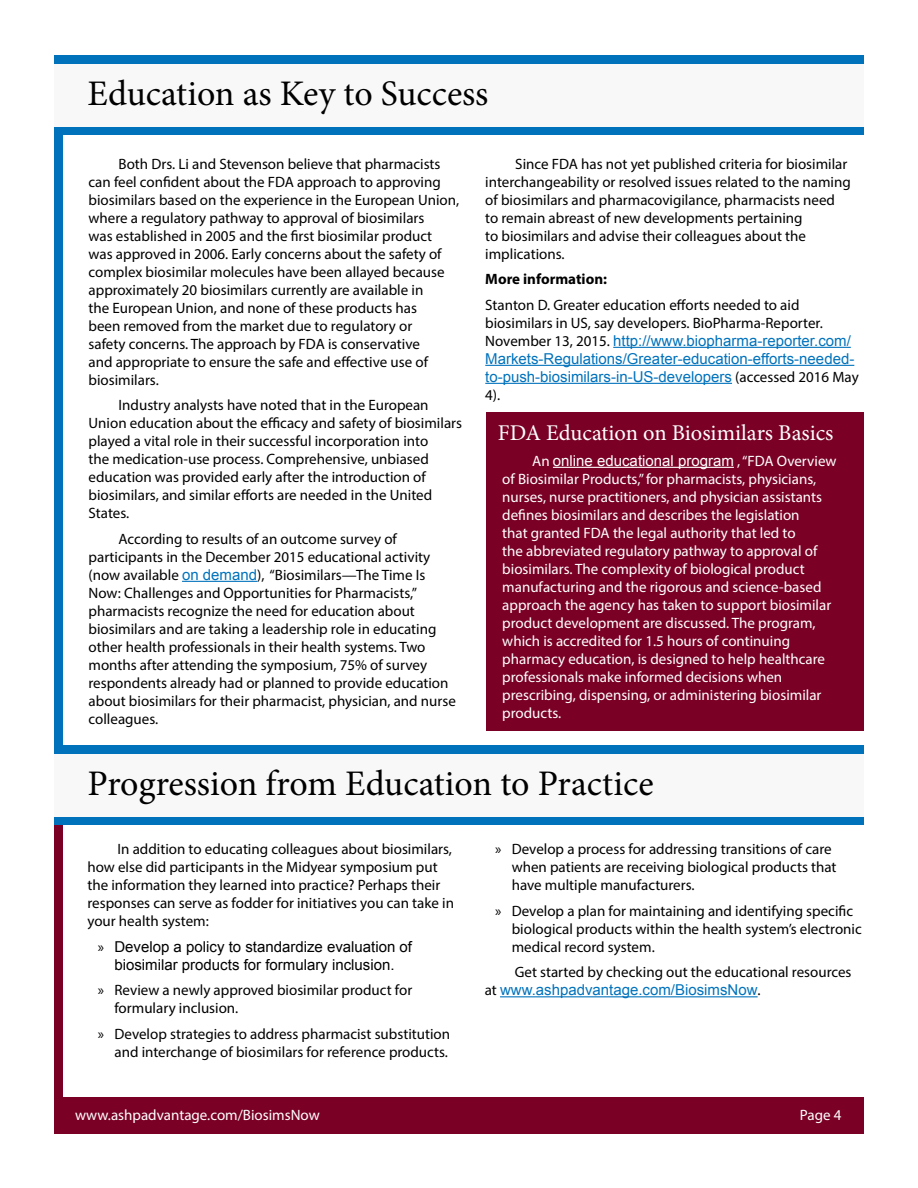
<style>
.page{position:relative;width:918px;height:1188px;background:#fff}
.page>*{position:absolute;margin:0;border:0;box-sizing:border-box;transform-origin:0 0}
.t1{font:36px "Minion Pro";color:#000}
.t2{font:22.5px "Minion Pro";color:#fff}
.t3{font:15px/18px "Myriad Pro";color:#000}
.t4{font:15px/18px "Myriad Pro";color:#fff}
.t5{font:15px/18px "Arial";color:#0072bc}
.t6{font:15px/18px "Arial";color:#000;text-align:center}
.t7{font:15px "Arial";color:#fff}
.t8{font:700 15px "Myriad Pro";color:#000}
.s1{font-family:"Arial";color:#0072bc}
.s2{font-family:"Myriad Pro";color:#000}
.s3{font-family:"Myriad Pro"}
</style>
<div class="page">
<div style="left:54px;top:1097px;width:810px;height:37px;background:#7a0026"></div>
<div style="left:54px;top:135px;width:9px;height:610px;background:#0072bc"></div>
<div style="left:54px;top:126px;width:810px;height:9px;background:#0072bc"></div>
<div style="left:54px;top:64px;width:810px;height:62px;background:#f8f8f8"></div>
<hr style="left:182px;top:581px;width:75px;height:1px;background:#0072bc">
<hr style="left:613px;top:347px;width:238px;height:1px;background:#0072bc">
<hr style="left:485px;top:365px;width:369px;height:1px;background:#0072bc">
<hr style="left:485px;top:383px;width:247px;height:1px;background:#0072bc">
<div style="left:54px;top:55px;width:810px;height:9px;background:#0072bc"></div>
<div style="left:486px;top:412px;width:378px;height:318px;background:#7a0026"></div>
<hr style="left:553px;top:467px;width:181px;height:1px;background:#fff">
<div style="left:54px;top:816px;width:810px;height:9px;background:#0072bc"></div>
<div style="left:54px;top:754px;width:810px;height:62px;background:#f8f8f8"></div>
<div style="left:54px;top:745px;width:810px;height:9px;background:#0072bc"></div>
<hr style="left:500px;top:996px;width:258px;height:1px;background:#0072bc">
<div style="left:54px;top:825px;width:9px;height:272px;background:#7a0026"></div>
<h1 class="t1" style="left:87px;top:70px;width:403px">Education as Key to Success</h1>
<p class="t3" style="left:89px;top:154px;width:372px;text-indent:30px">Both Drs. Li and Stevenson believe that pharmacists can feel confident about the FDA approach to approving biosimilars based on the experience in the European Union, where a regulatory pathway to approval of biosimilars<br>was established in 2005 and the first biosimilar product was approved in 2006. Early concerns about the safety of complex biosimilar molecules have been allayed because approximately 20 biosimilars currently are available in<br>the European Union, and none of these products has<br>been removed from the market due to regulatory or<br>safety concerns. The approach by FDA is conservative<br>and appropriate to ensure the safe and effective use of biosimilars.</p>
<p class="t3" style="left:89px;top:396px;width:375px;text-indent:30px">Industry analysts have noted that in the European Union education about the efficacy and safety of biosimilars played a vital role in their successful incorporation into<br>the medication-use process. Comprehensive, unbiased education was provided early after the introduction of biosimilars, and similar efforts are needed in the United States.</p>
<p class="t3" style="left:89px;top:529px;width:369px;text-indent:30px">According to results of an outcome survey of participants in the December 2015 educational activity (now available <span class="s1">on demand</span>), “Biosimilars—The Time Is Now: Challenges and Opportunities for Pharmacists,” pharmacists recognize the need for education about biosimilars and are taking a leadership role in educating other health professionals in their health systems. Two months after attending the symposium, 75% of survey respondents already had or planned to provide education about biosimilars for their pharmacist, physician, and nurse colleagues.</p>
<p class="t3" style="left:485px;top:154px;width:367px;text-indent:30px">Since FDA has not yet published criteria for biosimilar interchangeability or resolved issues related to the naming of biosimilars and pharmacovigilance, pharmacists need to remain abreast of new developments pertaining<br>to biosimilars and advise their colleagues about the implications.</p>
<p class="t8" style="left:485px;top:269px;width:123px">More information:</p>
<p class="t3" style="left:485px;top:295px;width:339px">Stanton D. Greater education efforts needed to aid biosimilars in US, say developers. BioPharma-Reporter.</p>
<p class="t5" style="left:485px;top:332px;width:375px"><span class="s2">November 13, 2015.</span> http://www.biopharma-reporter.com/<br>Markets-Regulations/Greater-education-efforts-needed&shy;to-push-biosimilars-in-US-developers <span class="s2">(accessed 2016 May</span></p>
<p class="t3" style="left:485px;top:385px;width:17px">4).</p>
<h2 class="t2" style="left:498px;top:417px;width:337px">FDA Education on Biosimilars Basics</h2>
<p class="t7" style="left:532px;top:451px;width:306px"><span class="s3">An</span> online educational program <span class="s3">, “FDA Overview</span></p>
<p class="t4" style="left:502px;top:469px;width:330px">of Biosimilar Products,” for pharmacists, physicians, nurses, nurse practitioners, and physician assistants defines biosimilars and describes the legislation<br>that granted FDA the legal authority that led to<br>the abbreviated regulatory pathway to approval of biosimilars. The complexity of biological product manufacturing and the rigorous and science-based approach the agency has taken to support biosimilar product development are discussed. The program, which is accredited for 1.5 hours of continuing pharmacy education, is designed to help healthcare professionals make informed decisions when prescribing, dispensing, or administering biosimilar products.</p>
<h1 class="t1" style="left:87px;top:760px;width:568px">Progression from Education to Practice</h1>
<p class="t3" style="left:87px;top:840px;width:368px;text-indent:30px">In addition to educating colleagues about biosimilars, how else did participants in the Midyear symposium put the information they learned into practice? Perhaps their responses can serve as fodder for initiatives you can take in your health system:</p>
<p class="t6" style="left:98px;top:938px;width:316px"><span class="s3">»</span> Develop a policy to standardize evaluation of biosimilar products for formulary inclusion.</p>
<p class="t3" style="left:114px;top:981px;width:299px;text-indent:-16px">» Review a newly approved biosimilar product for formulary inclusion.</p>
<p class="t3" style="left:98px;top:1024px;width:354px;text-align:right">» Develop strategies to address pharmacist substitution and interchange of biosimilars for reference products.</p>
<p class="t3" style="left:512px;top:840px;width:326px;text-indent:-16px">» Develop a process for addressing transitions of care when patients are receiving biological products that have multiple manufacturers.</p>
<p class="t3" style="left:512px;top:901px;width:352px;text-indent:-16px">» Develop a plan for maintaining and identifying specific biological products within the health system’s electronic medical record system.</p>
<p class="t3" style="left:515px;top:963px;width:338px">Get started by checking out the educational resources</p>
<p class="t5" style="left:485px;top:981px;width:278px"><span class="s2">at</span> www.ashpadvantage.com/BiosimsNow<span class="s2">.</span></p>
<p class="t4" style="left:75px;top:1106px;width:246px">www.ashpadvantage.com/BiosimsNow</p>
<p class="t4" style="left:800px;top:1106px;width:43px">Page 4</p>
</div>
